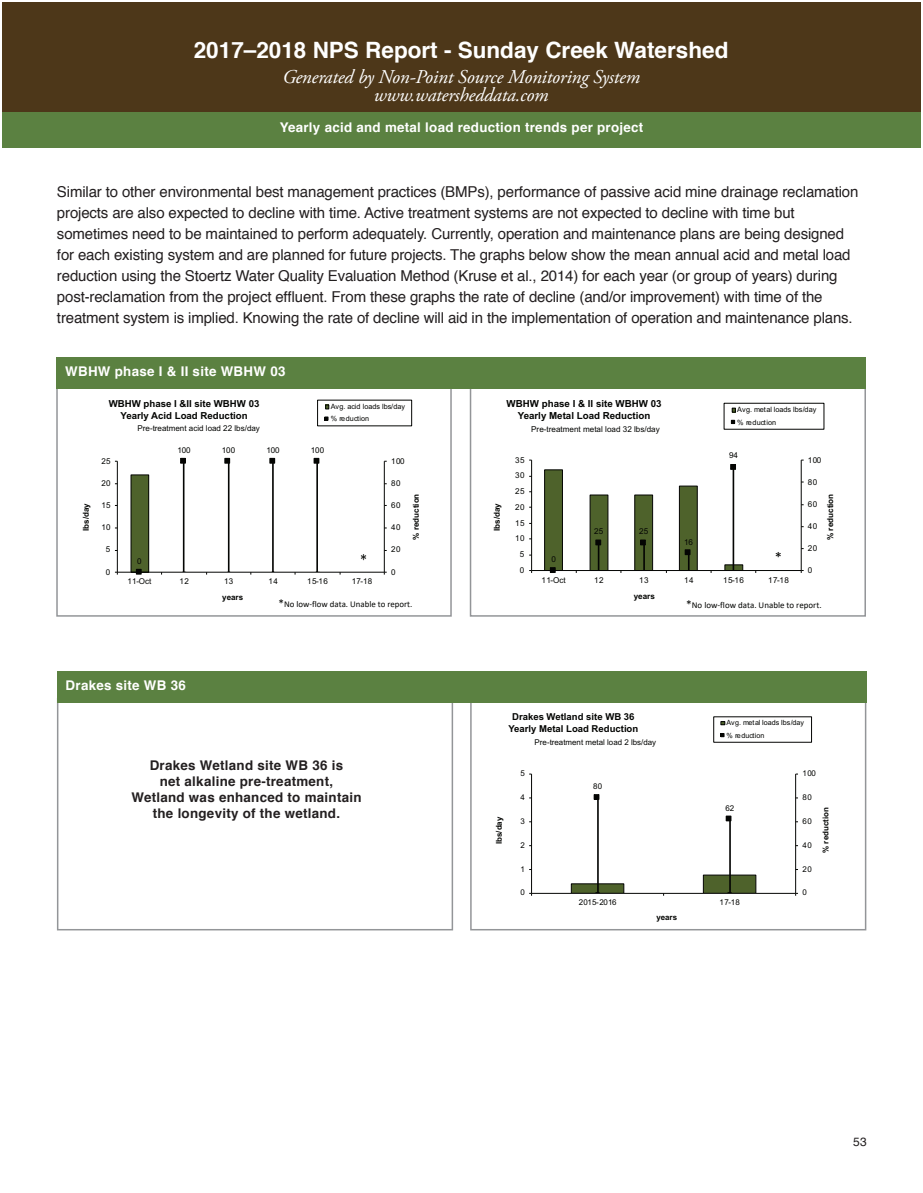
<style>
.page{position:relative;width:923px;height:1193px;background:#fff}
.page>*{position:absolute;margin:0;border:0;box-sizing:border-box;transform-origin:0 0}
.t1{font:700 22.5px "Helvetica";color:#fff}
.t2{font:italic 19.5px/18px "Adobe Garamond Pro";letter-spacing:-.01em;color:#fff;text-align:center}
.t3{font:15px/21px "Helvetica";letter-spacing:-.01em;color:#231f20}
.t4{font:14.55px "Calibri";color:#040503}
.t5{font:700 13.35px/16px "Helvetica";letter-spacing:.02em;color:#231f20;text-align:center}
.t6{font:700 13.35px "Helvetica";letter-spacing:.02em;color:#fff}
.t7{font:12px "Helvetica";color:#231f20}
.t8{font:700 9.75px/11.4px "Arial";color:#040503;text-align:center}
.t9{font:700 9.6px/11.2px "Arial";color:#040503;text-align:center}
.t10{font:9px "Calibri";color:#040503}
.t11{font:8.85px "Calibri";color:#040503}
.t12{font:8.1px "Arial";color:#040503}
.t13{font:700 8.1px "Arial";color:#040503}
.t14{font:7.95px "Arial";color:#040503}
.t15{font:700 7.95px "Arial";color:#040503}
.t16{font:7.35px/13px "Arial";color:#040503}
.t17{font:7.2px/12.9px "Arial";color:#040503}
.s1{font-size:11.25px}
.s2{font-size:11.4px}
</style>
<div class="page">
<div style="left:2px;top:112px;width:918px;height:36px;background:#5b8141"></div>
<div style="left:2px;top:3px;width:918px;height:109px;background:#4d3719"></div>
<div style="left:57px;top:698px;width:396px;height:232px;border:2px solid #939598"></div>
<div style="left:470px;top:384px;width:396px;height:232px;border:2px solid #939598"></div>
<div style="left:56px;top:384px;width:396px;height:232px;border:2px solid #939598"></div>
<div style="left:56px;top:357px;width:810px;height:32px;background:#5b8141"></div>
<div style="left:470px;top:698px;width:396px;height:232px;border:2px solid #939598"></div>
<div style="left:57px;top:670px;width:809px;height:32px;background:#5b8141"></div>
<svg style="left:114px;top:399px;width:299px;height:176px"></svg>
<img style="left:351px;top:545px;width:25px;height:30px">
<svg style="left:529px;top:402px;width:296px;height:171px"></svg>
<svg style="left:529px;top:716px;width:284px;height:180px"></svg>
<h1 class="t1" style="left:194px;top:32px;width:536px">2017–2018 NPS Report - Sunday Creek Watershed</h1>
<h2 class="t2" style="left:282px;top:68px;width:359px">Generated by Non-Point Source Monitoring System www.watersheddata.com</h2>
<p class="t6" style="left:280px;top:116px;width:365px">Yearly acid and metal load reduction trends per project</p>
<p class="t3" style="left:57px;top:182px;width:803px">Similar to other environmental best management practices (BMPs), performance of passive acid mine drainage reclamation projects are also expected to decline with time. Active treatment systems are not expected to decline with time but sometimes need to be maintained to perform adequately. Currently, operation and maintenance plans are being designed for each existing system and are planned for future projects. The graphs below show the mean annual acid and metal load reduction using the Stoertz Water Quality Evaluation Method (Kruse et al., 2014) for each year (or group of years) during post-reclamation from the project effluent. From these graphs the rate of decline (and/or improvement) with time of the treatment system is implied. Knowing the rate of decline will aid in the implementation of operation and maintenance plans.</p>
<p class="t6" style="left:65px;top:360px;width:222px">WBHW phase I &amp; II site WBHW 03</p>
<p class="t9" style="left:109px;top:398px;width:152px">WBHW phase I &amp;II site WBHW 03<br>Yearly Acid Load Reduction</p>
<p class="t17" style="left:331px;top:399px;width:76px">Avg. acid loads lbs/day % reduction</p>
<p class="t12" style="left:137px;top:423px;width:124px">Pre-treatment acid load 22 lbs/day</p>
<p class="t8" style="left:506px;top:398px;width:156px">WBHW phase I &amp; II site WBHW 03<br>Yearly Metal Load Reduction</p>
<p class="t16" style="left:737px;top:402px;width:81px">Avg. metal loads lbs/day % reduction</p>
<p class="t12" style="left:531px;top:423px;width:130px">Pre-treatment metal load 32 lbs/day</p>
<p class="t12" style="left:101px;top:455px;width:11px">25</p>
<p class="t12" style="left:177px;top:444px;width:15px">100</p>
<p class="t12" style="left:222px;top:444px;width:15px">100</p>
<p class="t12" style="left:266px;top:444px;width:15px">100</p>
<p class="t12" style="left:311px;top:444px;width:15px">100</p>
<p class="t12" style="left:391px;top:455px;width:15px">100</p>
<p class="t12" style="left:515px;top:454px;width:11px">35</p>
<p class="t12" style="left:729px;top:450px;width:11px">94</p>
<p class="t12" style="left:808px;top:454px;width:15px">100</p>
<p class="t12" style="left:101px;top:478px;width:11px">20</p>
<p class="t12" style="left:391px;top:478px;width:11px">80</p>
<p class="t12" style="left:515px;top:470px;width:11px">30</p>
<p class="t12" style="left:808px;top:476px;width:11px">80</p>
<p class="t13" style="left:80px;top:531px;width:29px;rotate:-90deg">lbs/day</p>
<p class="t12" style="left:101px;top:500px;width:11px">15</p>
<p class="t12" style="left:101px;top:522px;width:11px">10</p>
<p class="t12" style="left:106px;top:544px;width:6px">5</p>
<p class="t12" style="left:137px;top:555px;width:6px">0</p>
<p class="t12" style="left:391px;top:500px;width:11px">60</p>
<p class="t12" style="left:391px;top:522px;width:11px">40</p>
<p class="t12" style="left:391px;top:544px;width:11px">20</p>
<p class="t13" style="left:410px;top:539px;width:47px;rotate:-90deg">% reduction</p>
<p class="t13" style="left:491px;top:531px;width:29px;rotate:-90deg">lbs/day</p>
<p class="t12" style="left:515px;top:486px;width:11px">25</p>
<p class="t12" style="left:515px;top:501px;width:11px">20</p>
<p class="t12" style="left:515px;top:517px;width:11px">15</p>
<p class="t12" style="left:515px;top:533px;width:11px">10</p>
<p class="t12" style="left:520px;top:548px;width:6px">5</p>
<p class="t12" style="left:551px;top:553px;width:6px">0</p>
<p class="t12" style="left:594px;top:526px;width:11px">25</p>
<p class="t12" style="left:639px;top:526px;width:11px">25</p>
<p class="t12" style="left:684px;top:536px;width:11px">16</p>
<p class="t4" style="left:774px;top:547px;width:9px">*</p>
<p class="t12" style="left:808px;top:498px;width:11px">60</p>
<p class="t12" style="left:808px;top:520px;width:11px">40</p>
<p class="t12" style="left:808px;top:542px;width:11px">20</p>
<p class="t13" style="left:824px;top:540px;width:48px;rotate:-90deg">% reduction</p>
<p class="t12" style="left:106px;top:566px;width:6px">0</p>
<p class="t12" style="left:391px;top:566px;width:6px">0</p>
<p class="t12" style="left:520px;top:564px;width:6px">0</p>
<p class="t12" style="left:808px;top:564px;width:6px">0</p>
<p class="t12" style="left:127px;top:576px;width:25px">11-Oct</p>
<p class="t12" style="left:179px;top:576px;width:11px">12</p>
<p class="t12" style="left:224px;top:576px;width:11px">13</p>
<p class="t12" style="left:268px;top:576px;width:11px">14</p>
<p class="t12" style="left:307px;top:576px;width:22px">15-16</p>
<p class="t12" style="left:352px;top:576px;width:22px">17-18</p>
<p class="t12" style="left:541px;top:574px;width:26px">11-Oct</p>
<p class="t12" style="left:594px;top:574px;width:11px">12</p>
<p class="t12" style="left:639px;top:574px;width:11px">13</p>
<p class="t12" style="left:684px;top:574px;width:11px">14</p>
<p class="t12" style="left:723px;top:574px;width:22px">15-16</p>
<p class="t12" style="left:768px;top:574px;width:22px">17-18</p>
<p class="t13" style="left:222px;top:591px;width:23px">years</p>
<p class="t11" style="left:278px;top:598px;width:135px"><span class="s1">*</span>No low-flow data. Unable to report.</p>
<p class="t13" style="left:633px;top:590px;width:23px">years</p>
<p class="t10" style="left:686px;top:598px;width:137px"><span class="s2">*</span>No low-flow data. Unable to report.</p>
<p class="t6" style="left:66px;top:674px;width:122px">Drakes site WB 36</p>
<p class="t9" style="left:508px;top:711px;width:131px">Drakes Wetland site WB 36<br>Yearly Metal Load Reduction</p>
<p class="t17" style="left:726px;top:716px;width:79px">Avg. metal loads lbs/day % reduction</p>
<p class="t14" style="left:534px;top:736px;width:123px">Pre-treatment metal load 2 lbs/day</p>
<p class="t5" style="left:131px;top:757px;width:232px">Drakes Wetland site WB 36 is<br>net alkaline pre-treatment,<br>Wetland was enhanced to maintain the longevity of the wetland.</p>
<p class="t15" style="left:493px;top:844px;width:29px;rotate:-90deg">lbs/day</p>
<p class="t14" style="left:520px;top:767px;width:6px">5</p>
<p class="t14" style="left:520px;top:791px;width:6px">4</p>
<p class="t14" style="left:520px;top:815px;width:6px">3</p>
<p class="t14" style="left:520px;top:839px;width:6px">2</p>
<p class="t14" style="left:593px;top:781px;width:10px">80</p>
<p class="t14" style="left:725px;top:802px;width:10px">62</p>
<p class="t14" style="left:802px;top:767px;width:15px">100</p>
<p class="t14" style="left:802px;top:791px;width:11px">80</p>
<p class="t14" style="left:802px;top:815px;width:11px">60</p>
<p class="t14" style="left:802px;top:839px;width:11px">40</p>
<p class="t15" style="left:820px;top:852px;width:47px;rotate:-90deg">% reduction</p>
<p class="t14" style="left:520px;top:863px;width:6px">1</p>
<p class="t14" style="left:802px;top:863px;width:11px">20</p>
<p class="t14" style="left:520px;top:887px;width:6px">0</p>
<p class="t14" style="left:802px;top:887px;width:6px">0</p>
<p class="t14" style="left:578px;top:896px;width:39px">2015-2016</p>
<p class="t14" style="left:719px;top:896px;width:22px">17-18</p>
<p class="t15" style="left:656px;top:912px;width:22px">years</p>
<p class="t7" style="left:853px;top:1132px;width:15px">53</p>
</div>
